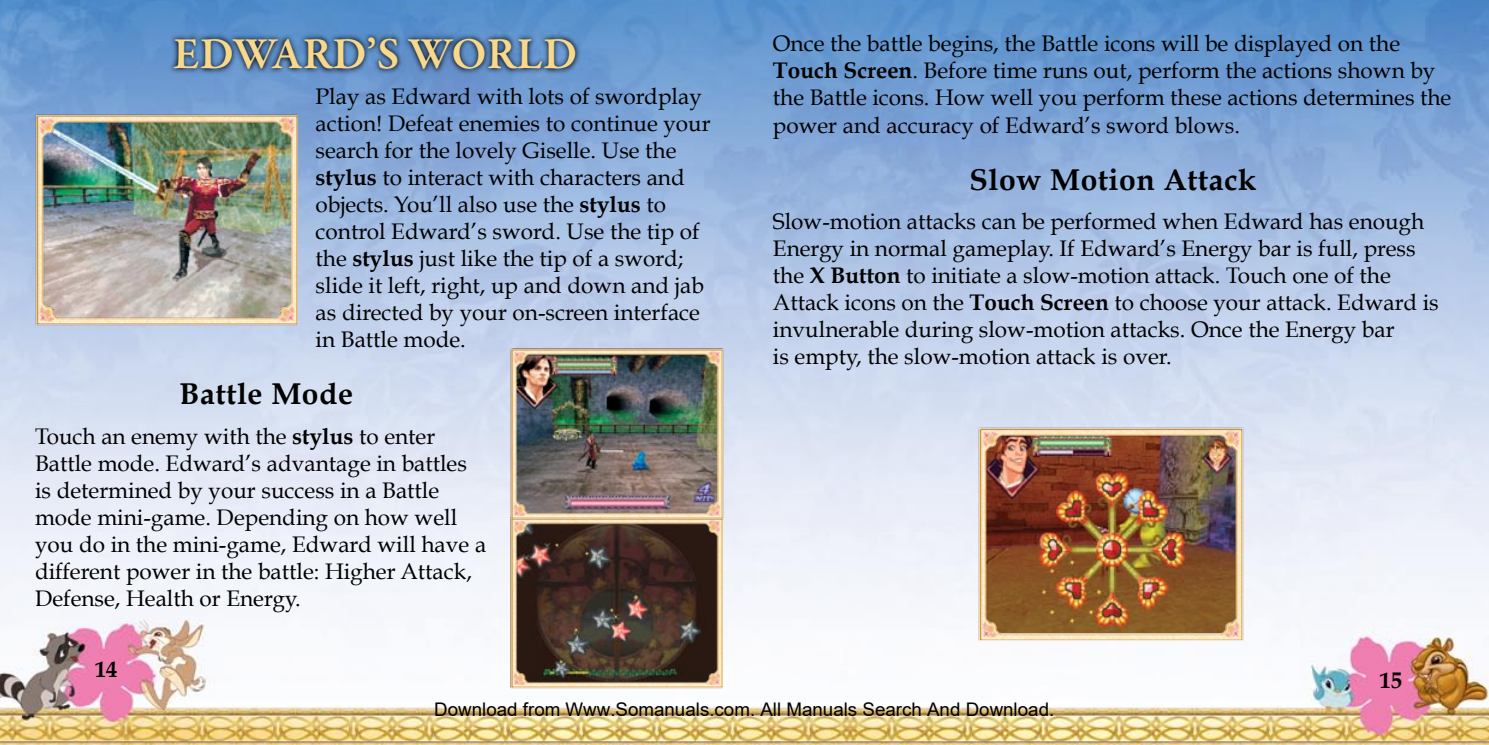
<style>
.page{position:relative;width:1489px;height:745px;background:#fff}
.page>*{position:absolute;margin:0;border:0;box-sizing:border-box;transform-origin:0 0}
.t1{font:600 45px "Garamond Premr Pro";letter-spacing:.005em;color:#f8d98c}
.t2{font:700 30px "Book Antiqua";letter-spacing:.02em;color:#000}
.t3{font:22.5px/27px "Book Antiqua";color:#000}
.t4{font:700 22.5px "Book Antiqua";color:#000}
.t5{font:18.75px "Arial";color:#000}
.s1{font-weight:700}
</style>
<div class="page">
<img style="left:0;top:0;width:1488px;height:744px">
<svg style="left:168px;top:31px;width:414px;height:44px"></svg>
<img style="left:35px;top:114px;width:263px;height:211px">
<img style="left:978px;top:427px;width:264px;height:213px">
<img style="left:510px;top:348px;width:212px;height:340px">
<img style="left:510px;top:516px;width:212px;height:171px">
<img style="left:516px;top:354px;width:203px;height:161px">
<h1 class="t1" style="left:173px;top:26px;width:406px">EDWARD’S WORLD</h1>
<p class="t3" style="left:315px;top:82px;width:396px">Play as Edward with lots of swordplay action! Defeat enemies to continue your search for the lovely Giselle. Use the <span class="s1">stylus</span> to interact with characters and objects. You’ll also use the <span class="s1">stylus</span> to control Edward’s sword. Use the tip of the <span class="s1">stylus</span> just like the tip of a sword; slide it left, right, up and down and jab as directed by your on-screen interface in Battle mode.</p>
<h2 class="t2" style="left:180px;top:376px;width:175px">Battle Mode</h2>
<p class="t3" style="left:35px;top:422px;width:453px">Touch an enemy with the <span class="s1">stylus</span> to enter Battle mode. Edward’s advantage in battles is determined by your success in a Battle mode mini-game. Depending on how well you do in the mini-game, Edward will have a different power in the battle: Higher Attack, Defense, Health or Energy.</p>
<p class="t4" style="left:95px;top:656px;width:12px">14</p>
<p class="t3" style="left:772px;top:30px;width:680px">Once the battle begins, the Battle icons will be displayed on the <span class="s1">Touch Screen</span>. Before time runs out, perform the actions shown by the Battle icons. How well you perform these actions determines the power and accuracy of Edward’s sword blows.</p>
<h2 class="t2" style="left:969px;top:162px;width:288px">Slow Motion Attack</h2>
<p class="t3" style="left:772px;top:208px;width:667px">Slow-motion attacks can be performed when Edward has enough Energy in normal gameplay. If Edward’s Energy bar is full, press the <span class="s1">X Button</span> to initiate a slow-motion attack. Touch one of the Attack icons on the <span class="s1">Touch Screen</span> to choose your attack. Edward is invulnerable during slow-motion attacks. Once the Energy bar<br>is empty, the slow-motion attack is over.</p>
<p class="t4" style="left:1379px;top:666px;width:12px">15</p>
<p class="t5" style="left:434px;top:698px;width:621px">Download from Www.Somanuals.com. All Manuals Search And Download.</p>
</div>
